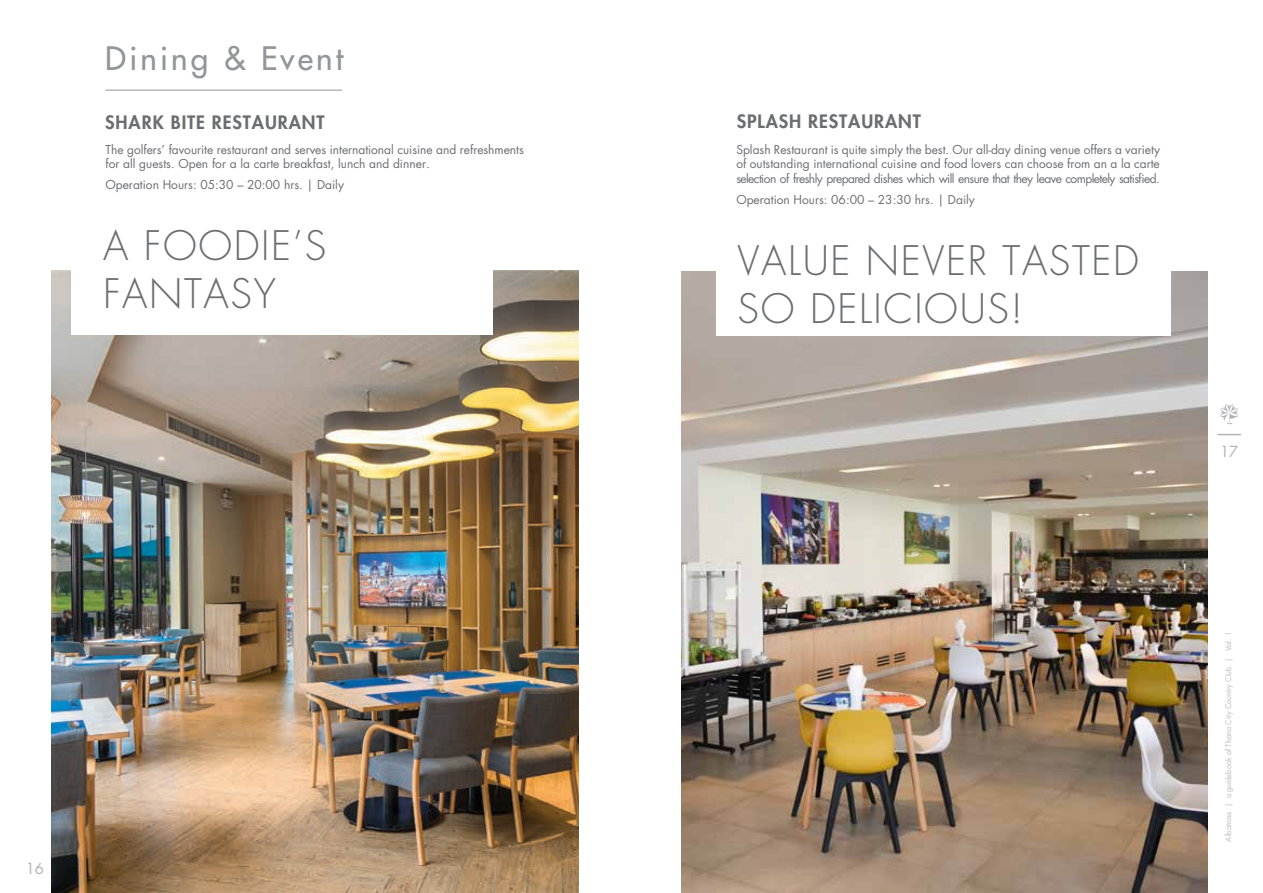
<style>
.page{position:relative;width:1263px;height:893px;background:#fff}
.page>*{position:absolute;margin:0;border:0;box-sizing:border-box;transform-origin:0 0}
.t1{font:300 39.6px/47.5px "Futura Std";letter-spacing:.04em;color:#6c6d70}
.t2{font:500 31.5px "Futura Std";letter-spacing:.1em;color:#939598}
.t3{font:800 18px "Futura Std";letter-spacing:.05em;color:#6c6d70}
.t4{font:14.85px "Futura Std";color:#b2b3b7}
.t5{font:12px/14.4px "Futura Std";letter-spacing:-.005em;color:#6c6d70}
.t6{font:7.5px "Futura Std";color:#d1d2d4}
</style>
<div class="page">
<svg style="left:1220px;top:404px;width:18px;height:20px"></svg>
<svg style="left:1217px;top:434px;width:24px;height:1px"></svg>
<hr style="left:105px;top:90px;width:237px;height:1px;background:#939598">
<img style="left:682px;top:271px;width:526px;height:622px">
<img style="left:52px;top:271px;width:526px;height:622px">
<div style="left:716px;top:226px;width:455px;height:109px;background:#fff"></div>
<div style="left:71px;top:226px;width:421px;height:109px;background:#fff"></div>
<h2 class="t2" style="left:105px;top:39px;width:240px">Dining &amp; Event</h2>
<h3 class="t3" style="left:105px;top:111px;width:221px">SHARK BITE RESTAURANT</h3>
<p class="t5" style="left:105px;top:142px;width:420px">The golfers’ favourite restaurant and serves international cuisine and refreshments for all guests. Open for a la carte breakfast, lunch and dinner.</p>
<p class="t5" style="left:105px;top:178px;width:240px">Operation Hours: 05:30 – 20:00 hrs. | Daily</p>
<h1 class="t1" style="left:103px;top:223px;width:225px">A FOODIE’S<br>FANTASY</h1>
<p class="t4" style="left:26px;top:859px;width:20px">16</p>
<h3 class="t3" style="left:737px;top:110px;width:186px">SPLASH RESTAURANT</h3>
<p class="t5" style="left:736px;top:142px;width:425px;text-align:justify">Splash Restaurant is quite simply the best. Our all-day dining venue offers a variety of outstanding international cuisine and food lovers can choose from an a la carte selection of freshly prepared dishes which will ensure that they leave completely satisfied.</p>
<p class="t5" style="left:736px;top:192px;width:240px">Operation Hours: 06:00 – 23:30 hrs. | Daily</p>
<h1 class="t1" style="left:738px;top:238px;width:403px">VALUE NEVER TASTED<br>SO DELICIOUS!</h1>
<p class="t4" style="left:1220px;top:442px;width:20px">17</p>
<p class="t6" style="left:1223px;top:842px;width:211px;rotate:-90deg">Albatross | a guidebook of Thana City Country Club | Vol. 1</p>
</div>
